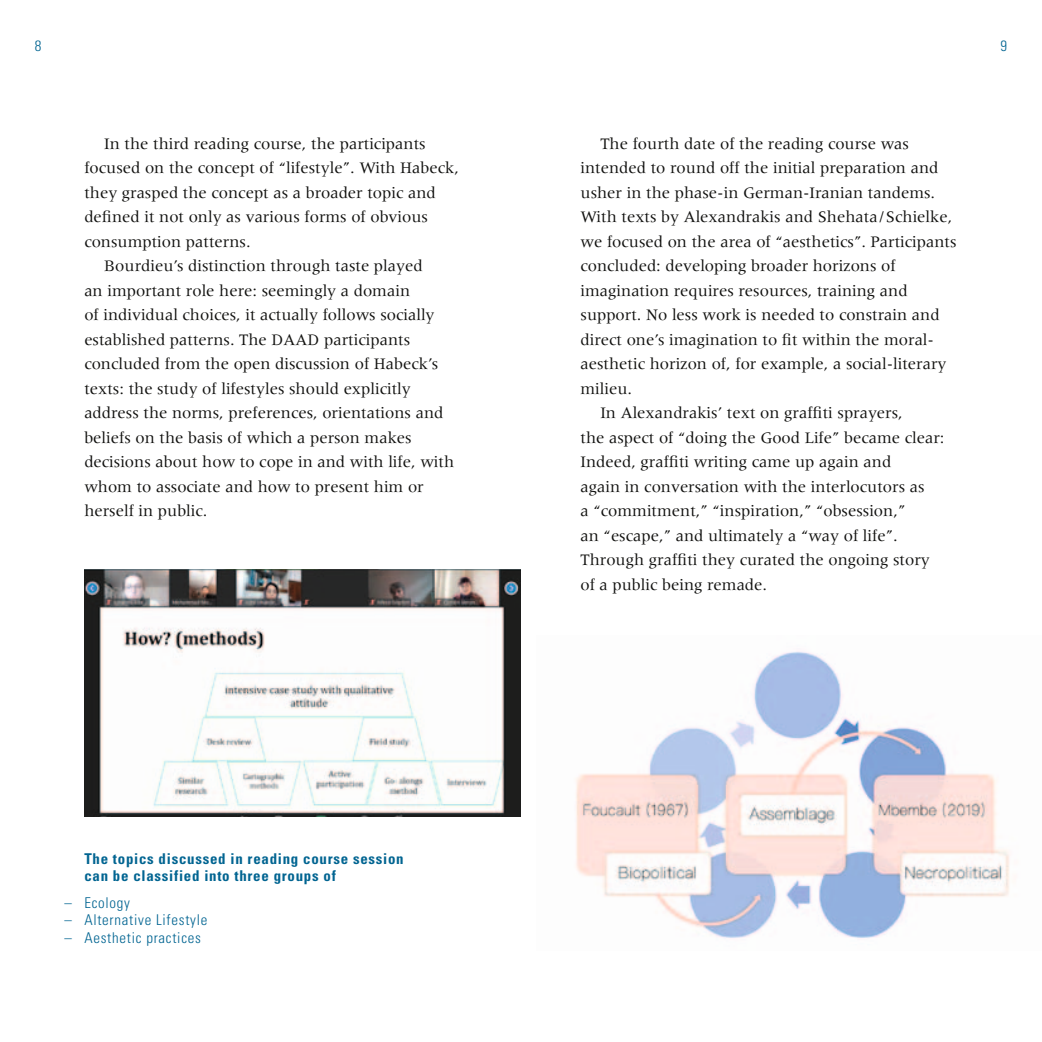
<style>
.page{position:relative;width:1042px;height:1042px;background:#fff}
.page>*{position:absolute;margin:0;border:0;box-sizing:border-box;transform-origin:0 0}
.t1{font:16.62px "Meridien";color:#11110f}
.t2{font:700 condensed 14.88px/17.5px "Univers";letter-spacing:.05em;color:#006491}
.t3{font:300 condensed 14.88px "Univers";letter-spacing:.05em;color:#006491}
</style>
<div class="page">
<img style="left:576px;top:651px;width:434px;height:288px">
<img style="left:84px;top:569px;width:437px;height:247px">
<p class="t3" style="left:35px;top:36px;width:8px">8</p>
<p class="t3" style="left:1000px;top:36px;width:8px">9</p>
<p class="t1" style="left:104px;top:134px;width:323px">In the third reading course, the participants</p>
<p class="t1" style="left:84px;top:159px;width:376px">focused on the concept of “lifestyle”. With Habeck,</p>
<p class="t1" style="left:84px;top:183px;width:353px">they grasped the concept as a broader topic and</p>
<p class="t1" style="left:84px;top:208px;width:345px">defined it not only as various forms of obvious</p>
<p class="t1" style="left:84px;top:232px;width:168px">consumption patterns.</p>
<p class="t1" style="left:104px;top:257px;width:320px">Bourdieu’s distinction through taste played</p>
<p class="t1" style="left:84px;top:281px;width:327px">an important role here: seemingly a domain</p>
<p class="t1" style="left:84px;top:306px;width:352px">of individual choices, it actually follows socially</p>
<p class="t1" style="left:84px;top:330px;width:327px">established patterns. The DAAD participants</p>
<p class="t1" style="left:84px;top:355px;width:355px">concluded from the open discussion of Habeck’s</p>
<p class="t1" style="left:84px;top:379px;width:328px">texts: the study of lifestyles should explicitly</p>
<p class="t1" style="left:84px;top:404px;width:361px">address the norms, preferences, orientations and</p>
<p class="t1" style="left:84px;top:428px;width:329px">beliefs on the basis of which a person makes</p>
<p class="t1" style="left:84px;top:453px;width:371px">decisions about how to cope in and with life, with</p>
<p class="t1" style="left:84px;top:477px;width:341px">whom to associate and how to present him or</p>
<p class="t1" style="left:84px;top:502px;width:125px">herself in public.</p>
<p class="t2" style="left:84px;top:850px;width:321px">The topics discussed in reading course session can be classified into three groups of</p>
<p class="t3" style="left:64px;top:893px;width:67px">– Ecology</p>
<p class="t3" style="left:64px;top:911px;width:144px">– Alternative Lifestyle</p>
<p class="t3" style="left:64px;top:928px;width:138px">– Aesthetic practices</p>
<p class="t1" style="left:600px;top:134px;width:310px">The fourth date of the reading course was</p>
<p class="t1" style="left:580px;top:159px;width:359px">intended to round off the initial preparation and</p>
<p class="t1" style="left:580px;top:183px;width:356px">usher in the phase-in German-Iranian tandems.</p>
<p class="t1" style="left:580px;top:208px;width:373px">With texts by Alexandrakis and Shehata/Schielke,</p>
<p class="t1" style="left:580px;top:232px;width:377px">we focused on the area of “aesthetics”. Participants</p>
<p class="t1" style="left:580px;top:257px;width:317px">concluded: developing broader horizons of</p>
<p class="t1" style="left:580px;top:281px;width:328px">imagination requires resources, training and</p>
<p class="t1" style="left:580px;top:306px;width:361px">support. No less work is needed to constrain and</p>
<p class="t1" style="left:580px;top:330px;width:355px">direct one’s imagination to fit within the moral-</p>
<p class="t1" style="left:580px;top:355px;width:367px">aesthetic horizon of, for example, a social-literary</p>
<p class="t1" style="left:580px;top:379px;width:53px">milieu.</p>
<p class="t1" style="left:600px;top:404px;width:304px">In Alexandrakis’ text on graffiti sprayers,</p>
<p class="t1" style="left:580px;top:428px;width:365px">the aspect of “doing the Good Life” became clear:</p>
<p class="t1" style="left:580px;top:453px;width:312px">Indeed, graffiti writing came up again and</p>
<p class="t1" style="left:580px;top:477px;width:345px">again in conversation with the interlocutors as</p>
<p class="t1" style="left:580px;top:502px;width:326px">a “commitment,” “inspiration,” “obsession,”</p>
<p class="t1" style="left:580px;top:526px;width:319px">an “escape,” and ultimately a “way of life”.</p>
<p class="t1" style="left:580px;top:551px;width:351px">Through graffiti they curated the ongoing story</p>
<p class="t1" style="left:580px;top:575px;width:188px">of a public being remade.</p>
</div>
